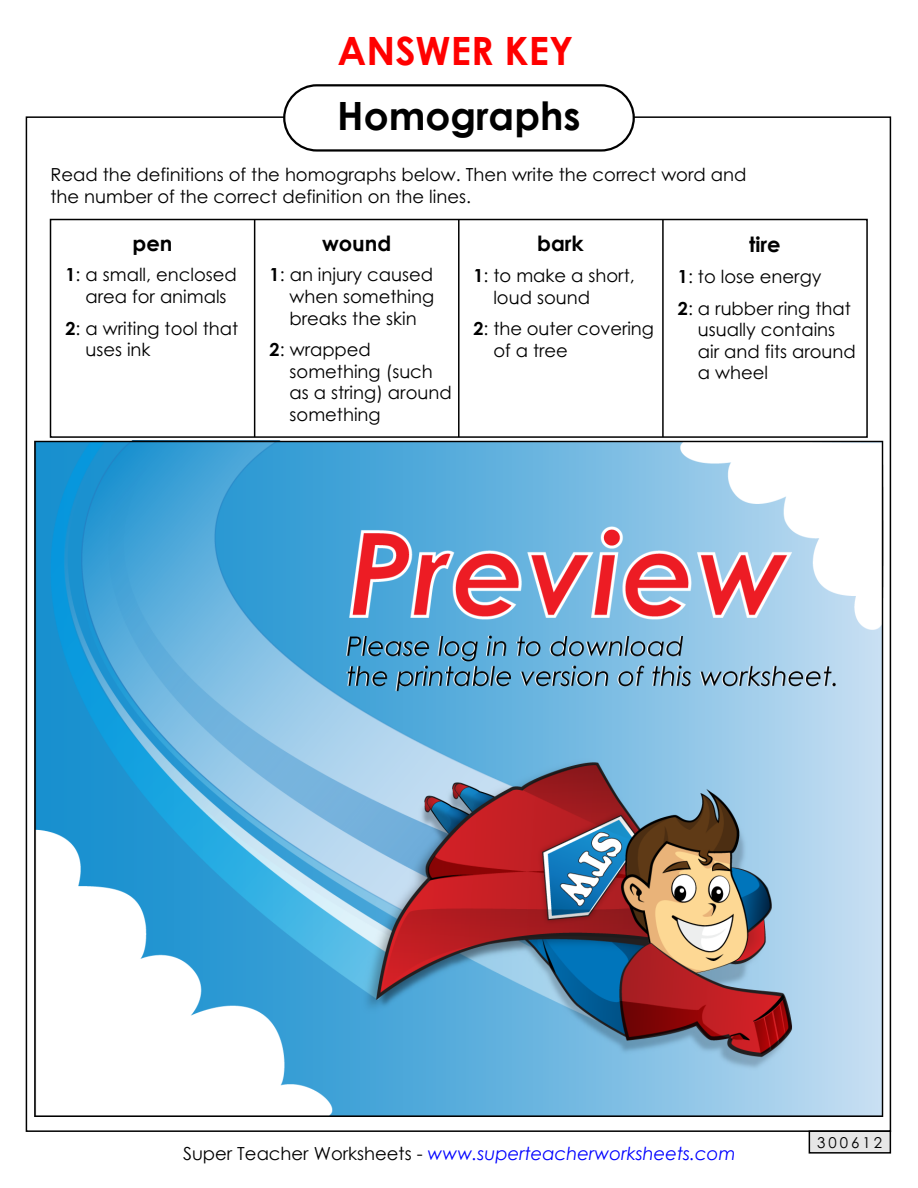
<style>
.page{position:relative;width:918px;height:1188px;background:#fff}
.page>*{position:absolute;margin:0;border:0;box-sizing:border-box;transform-origin:0 0}
.t1{font:700 39px "Century STW4";color:#000}
.t2{font:700 39px "Century Gothic 2";color:#f00}
.t3{font:700 21px "Century STW4";color:#000}
.t4{font:18px/21.6px "Century STW4";color:#000}
.t5{font:italic 18px "Century Gothic 2";color:#00f}
.t6{font:15px "Century STW4";letter-spacing:.2em;color:#000}
.s1{font-weight:700}
.s2{font-style:normal;color:#000}
</style>
<div class="page">
<div style="left:809px;top:1130px;width:82px;height:24px;background:#e6e6e6;border:2px solid #000"></div>
<div style="left:283px;top:84px;width:352px;height:68px;border:2px solid #000;border-radius:33px"></div>
<div style="left:50px;top:219px;width:818px;height:219px;border:2px solid #000"></div>
<hr style="left:458px;top:220px;width:2px;height:217px;background:#000">
<hr style="left:254px;top:220px;width:1px;height:217px;background:#000">
<hr style="left:662px;top:220px;width:2px;height:217px;background:#000">
<img style="left:34px;top:440px;width:850px;height:676px">
<h1 class="t2" style="left:338px;top:21px;width:237px">ANSWER KEY</h1>
<h1 class="t1" style="left:337px;top:87px;width:245px">Homographs</h1>
<p class="t4" style="left:51px;top:163px;width:697px">Read the definitions of the homographs below. Then write the correct word and the number of the correct definition on the lines.</p>
<p class="t3" style="left:133px;top:227px;width:41px">pen</p>
<p class="t3" style="left:322px;top:227px;width:71px">wound</p>
<p class="t3" style="left:537px;top:227px;width:48px">bark</p>
<p class="t3" style="left:749px;top:228px;width:33px">tire</p>
<p class="t4" style="left:66px;top:264px;width:173px;text-align:center"><span class="s1">1</span>: a small, enclosed area for animals</p>
<p class="t4" style="left:85px;top:317px;width:154px;text-indent:-20px"><span class="s1">2</span>: a writing tool that uses ink</p>
<p class="t4" style="left:290px;top:264px;width:146px;text-align:justify;text-indent:-20px"><span class="s1">1</span>: an injury caused when something breaks the skin</p>
<p class="t4" style="left:290px;top:339px;width:164px;text-indent:-20px"><span class="s1">2</span>: wrapped something (such as a string) around something</p>
<p class="t4" style="left:493px;top:264px;width:143px;text-indent:-20px"><span class="s1">1</span>: to make a short, loud sound</p>
<p class="t4" style="left:493px;top:317px;width:162px;text-indent:-20px"><span class="s1">2</span>: the outer covering of a tree</p>
<p class="t4" style="left:678px;top:260px;width:174px;line-height:31.5px"><span class="s1">1</span>: to lose energy<br><span class="s1">2</span>: a rubber ring that</p>
<p class="t4" style="left:698px;top:319px;width:159px">usually contains air and fits around a wheel</p>
<p class="t5" style="left:183px;top:1141px;width:554px"><span class="s2">Super Teacher Worksheets -</span> www.superteacherworksheets.com</p>
<p class="t6" style="left:817px;top:1132px;width:66px">300612</p>
</div>
